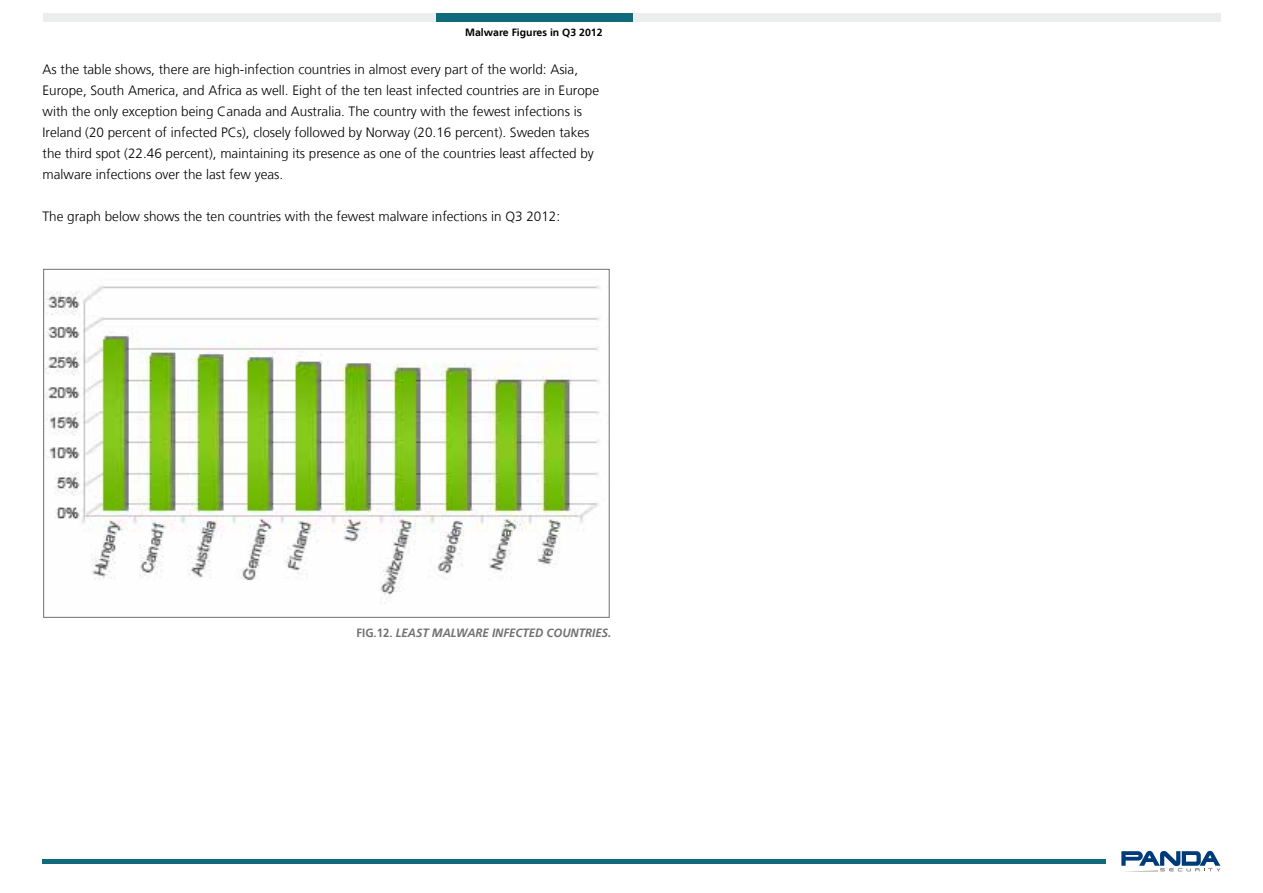
<style>
.page{position:relative;width:1263px;height:893px;background:#fff}
.page>*{position:absolute;margin:0;border:0;box-sizing:border-box;transform-origin:0 0}
.t1{font:300 13.5px/21px "Frutiger LT";color:#000}
.t2{font:italic 700 12px "Frutiger LT";color:#707172;scale:.95 1}
.t3{font:700 10.5px "Frutiger LT";color:#000}
.s1{font-style:normal}
</style>
<div class="page">
<div style="left:43px;top:13px;width:1178px;height:8px;background:#eceded"></div>
<div style="left:436px;top:13px;width:196px;height:8px;background:#106a7b"></div>
<img style="left:45px;top:285px;width:555px;height:319px">
<hr style="left:43px;top:859px;width:1063px;height:4px;background:#106a7b">
<svg style="left:1121px;top:851px;width:99px;height:21px"></svg>
<p class="t3" style="left:465px;top:26px;width:139px">Malware Figures in Q3 2012</p>
<p class="t1" style="left:43px;top:59px;width:558px">As the table shows, there are high-infection countries in almost every part of the world: Asia, Europe, South America, and Africa as well. Eight of the ten least infected countries are in Europe with the only exception being Canada and Australia. The country with the fewest infections is Ireland (20 percent of infected PCs), closely followed by Norway (20.16 percent). Sweden takes the third spot (22.46 percent), maintaining its presence as one of the countries least affected by malware infections over the last few yeas.</p>
<p class="t1" style="left:43px;top:206px;width:519px">The graph below shows the ten countries with the fewest malware infections in Q3 2012:</p>
<p class="t2" style="left:356px;top:626px;width:270px"><span class="s1">FIG.12.</span> LEAST MALWARE INFECTED COUNTRIES.</p>
</div>
